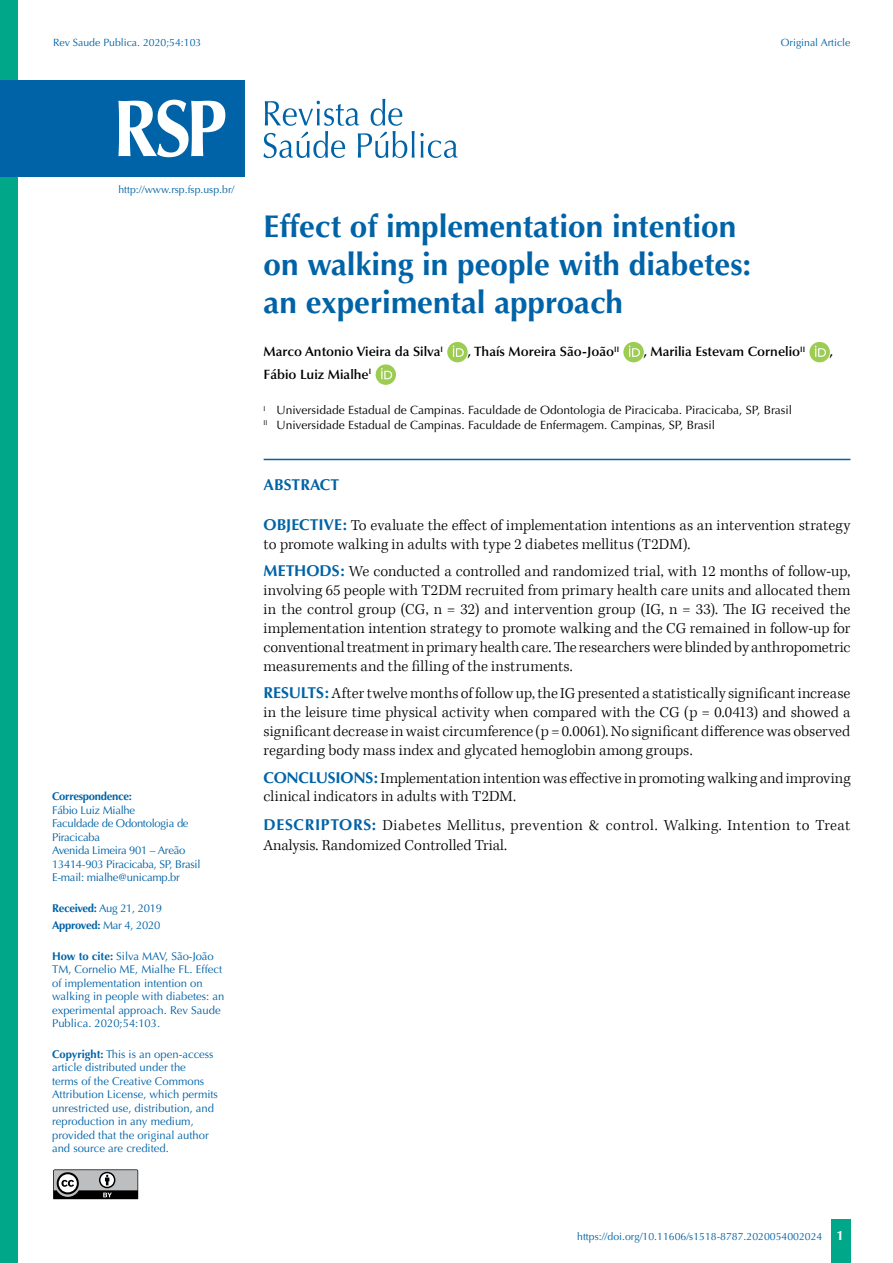
<style>
.page{position:relative;width:893px;height:1263px;background:#fff}
.page>*{position:absolute;margin:0;border:0;box-sizing:border-box;transform-origin:0 0}
.t1{font:700 31.5px/37.8px "Optima";color:#0063a7}
.t2{font:300 15.75px/18.9px "Kepler Std";letter-spacing:.005em;color:#000}
.t3{font:300 15.75px/19.8px "Kepler Std";letter-spacing:.025em;color:#000}
.t4{font:700 15.75px "Optima";color:#0063a7}
.t5{font:600 13.5px "Optima";color:#000}
.t6{font:12px/14.4px "Optima";color:#000}
.t7{font:11.25px/13.5px "Optima";color:#0063a7}
.t8{font:11.25px/13.5px "Optima";letter-spacing:-.025em;color:#0063a7}
.t9{font:700 11.25px "Optima";letter-spacing:-.025em;color:#0063a7}
.t10{font:10.5px "Optima";color:#0063a7}
.s1{font-weight:700}
.s2{font-family:"Optima";font-weight:700;color:#0063a7}
.s3{font-weight:700;font-size:13.5px;color:#fff}
</style>
<div class="page">
<div style="left:831px;top:1220px;width:20px;height:43px;background:#00a788"></div>
<svg style="left:53px;top:1169px;width:85px;height:30px;background:#7e7f80"></svg>
<div style="left:0;top:0;width:18px;height:1263px;background:#00a788"></div>
<hr style="left:264px;top:459px;width:586px;height:1px;background:#0063a7">
<div style="left:447px;top:342px;width:21px;height:20px;background:#9ccc51;border-radius:50%"></div>
<svg style="left:453px;top:346px;width:11px;height:11px"></svg>
<div style="left:623px;top:342px;width:21px;height:20px;background:#9ccc51;border-radius:50%"></div>
<svg style="left:629px;top:346px;width:11px;height:11px"></svg>
<div style="left:809px;top:342px;width:21px;height:20px;background:#9ccc51;border-radius:50%"></div>
<svg style="left:815px;top:346px;width:11px;height:11px"></svg>
<div style="left:376px;top:364px;width:20px;height:21px;background:#9ccc51;border-radius:50%"></div>
<svg style="left:381px;top:368px;width:11px;height:11px"></svg>
<svg style="left:263px;top:99px;width:195px;height:59px"></svg>
<div style="left:0;top:80px;width:244px;height:96px;background:#0063a7"></div>
<svg style="left:118px;top:100px;width:107px;height:57px"></svg>
<p class="t10" style="left:53px;top:36px;width:150px">Rev Saude Publica. 2020;54:103</p>
<p class="t10" style="left:781px;top:36px;width:71px">Original Article</p>
<p class="t10" style="left:118px;top:183px;width:117px">http://www.rsp.fsp.usp.br/</p>
<p class="t9" style="left:52px;top:790px;width:81px">Correspondence:</p>
<p class="t8" style="left:52px;top:803px;width:150px">Fábio Luiz Mialhe<br>Faculdade de Odontologia de<br>Piracicaba<br>Avenida Limeira 901 – Areão<br>13414-903 Piracicaba, SP, Brasil<br>E-mail: mialhe@unicamp.br</p>
<p class="t8" style="left:52px;top:899px;width:112px;line-height:17.7px"><span class="s1">Received:</span> Aug 21, 2019<br><span class="s1">Approved:</span> Mar 4, 2020</p>
<p class="t7" style="left:52px;top:949px;width:174px"><span class="s1">How to cite:</span> Silva MAV, São-João<br>TM, Cornelio ME, Mialhe FL. Effect of implementation intention on walking in people with diabetes: an experimental approach. Rev Saude<br>Publica. 2020;54:103.</p>
<p class="t7" style="left:52px;top:1047px;width:167px"><span class="s1">Copyright:</span> This is an open-access article distributed under the<br>terms of the Creative Commons<br>Attribution License, which permits unrestricted use, distribution, and reproduction in any medium, provided that the original author and source are credited.</p>
<h1 class="t1" style="left:264px;top:208px;width:489px">Effect of implementation intention on walking in people with diabetes: an experimental approach</h1>
<p class="t5" style="left:264px;top:344px;width:181px">Marco Antonio Vieira da Silva<sup>I</sup></p>
<p class="t5" style="left:468px;top:344px;width:153px">, Thaís Moreira São-João<sup>II</sup></p>
<p class="t5" style="left:644px;top:344px;width:163px">, Marilia Estevam Cornelio<sup>II</sup></p>
<p class="t5" style="left:830px;top:344px;width:5px">,</p>
<p class="t5" style="left:264px;top:366px;width:109px">Fábio Luiz Mialhe<sup>I</sup></p>
<p class="t6" style="left:264px;top:403px;width:530px"><sup>I</sup> Universidade Estadual de Campinas. Faculdade de Odontologia de Piracicaba. Piracicaba, SP, Brasil<br><sup>II</sup> Universidade Estadual de Campinas. Faculdade de Enfermagem. Campinas, SP, Brasil</p>
<p class="t4" style="left:264px;top:475px;width:77px">ABSTRACT</p>
<p class="t2" style="left:264px;top:516px;width:588px"><span class="s2">OBJECTIVE:</span> To evaluate the effect of implementation intentions as an intervention strategy to promote walking in adults with type 2 diabetes mellitus (T2DM).</p>
<p class="t2" style="left:264px;top:563px;width:588px;text-align:justify"><span class="s2">METHODS:</span> We conducted a controlled and randomized trial, with 12 months of follow-up, involving 65 people with T2DM recruited from primary health care units and allocated them in the control group (CG, n = 32) and intervention group (IG, n = 33). The IG received the implementation intention strategy to promote walking and the CG remained in follow-up for conventional treatment in primary health care. The researchers were blinded by anthropometric measurements and the filling of the instruments.</p>
<p class="t2" style="left:264px;top:685px;width:588px;text-align:justify"><span class="s2">RESULTS:</span> After twelve months of follow up, the IG presented a statistically significant increase in the leisure time physical activity when compared with the CG (p = 0.0413) and showed a significant decrease in waist circumference (p = 0.0061). No significant difference was observed regarding body mass index and glycated hemoglobin among groups.</p>
<p class="t2" style="left:264px;top:769px;width:588px"><span class="s2">CONCLUSIONS:</span> Implementation intention was effective in promoting walking and improving clinical indicators in adults with T2DM.</p>
<p class="t3" style="left:264px;top:815px;width:588px"><span class="s2">DESCRIPTORS:</span> Diabetes Mellitus, prevention &amp; control. Walking. Intention to Treat<br>Analysis. Randomized Controlled Trial.</p>
<p class="t10" style="left:577px;top:1230px;width:268px">https://doi.org/10.11606/s1518-8787.2020054002024 <span class="s3">1</span></p>
</div>
